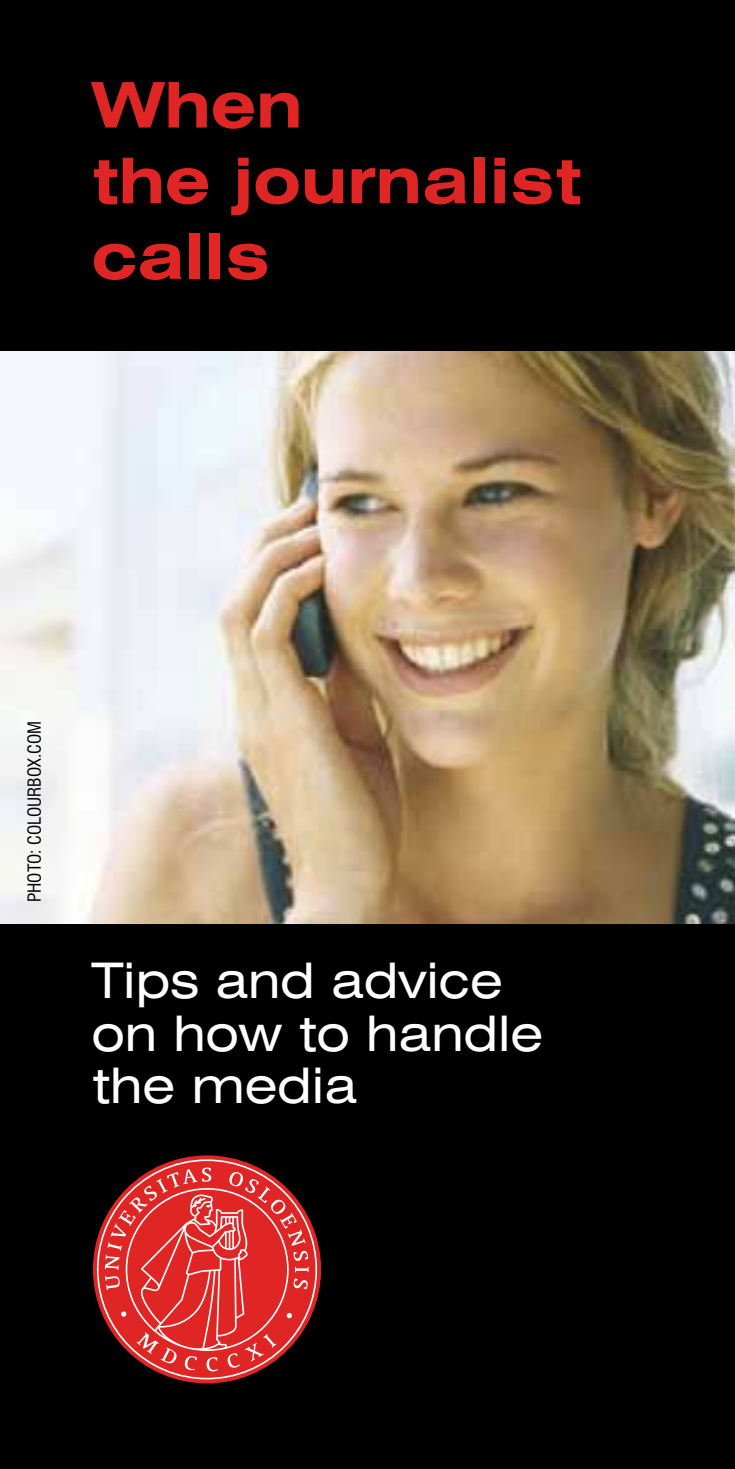
<style>
.page{position:relative;width:735px;height:1469px;background:#fff}
.page>*{position:absolute;margin:0;border:0;box-sizing:border-box;transform-origin:0 0}
.t1{font:700 expanded 63px/75.6px "Swiss 721 BT";color:#df2625}
.t2{font:expanded 49px/52.5px "Swiss 721 BT";color:#fff}
.t3{font:condensed 17.5px "Swiss 721 BT";color:#000}
</style>
<div class="page">
<div style="left:0;top:0;width:734px;height:1468px;background:#000"></div>
<img style="left:0;top:351px;width:734px;height:572px">
<svg style="left:97px;top:1159px;width:220px;height:220px"></svg>
<svg style="left:105px;top:1167px;width:203px;height:204px;background:#cd3e3e"></svg>
<p class="t1" style="left:92px;top:67px;width:490px">When<br>the journalist calls</p>
<p class="t3" style="left:24px;top:902px;width:183px;rotate:-90deg">PHOTO: COLOURBOX.COM</p>
<p class="t2" style="left:92px;top:954px;width:452px">Tips and advice on how to handle the media</p>
</div>
